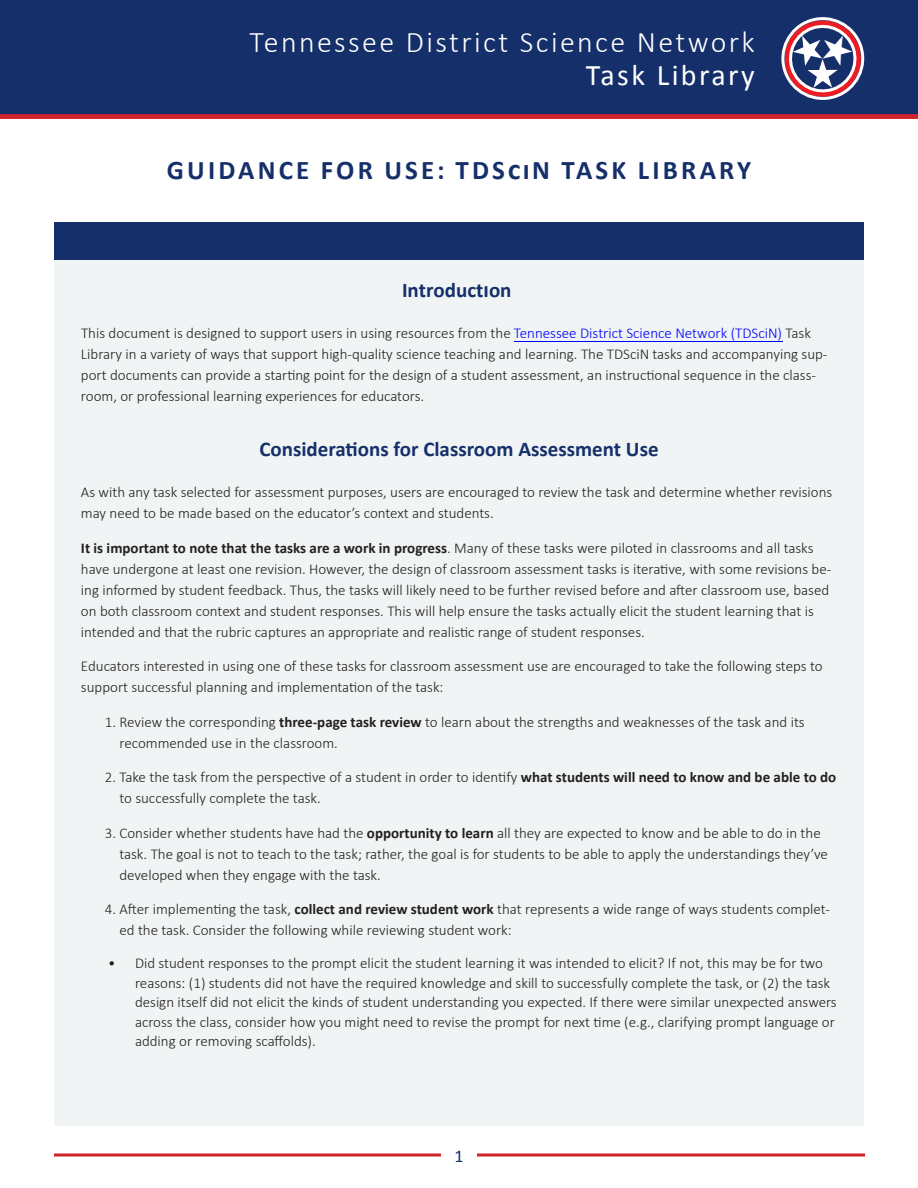
<style>
.page{position:relative;width:918px;height:1188px;background:#fff}
.page>*{position:absolute;margin:0;border:0;box-sizing:border-box;transform-origin:0 0}
.t1{font:300 30px "Calibri";letter-spacing:.08em;color:#fff}
.t2{font:30px "Calibri";letter-spacing:.08em;color:#fff}
.t3{font:700 27px "Calibri";letter-spacing:.12em;color:#152f6a}
.t4{font:700 21px "Calibri";color:#152f6a}
.t5{font:18px "Calibri";color:#152f6a}
.t6{font:300 15px/21px "Calibri";color:#231f20}
.s1{color:#00f}
.s2{font-weight:700}
</style>
<div class="page">
<div style="left:0;top:0;width:918px;height:117px;background:#152f6a"></div>
<hr style="left:54px;top:1154px;width:811px;height:2px;background:#d1232a">
<div style="left:441px;top:1139px;width:36px;height:32px;background:#fff"></div>
<div style="left:54px;top:222px;width:810px;height:38px;background:#152f6a"></div>
<div style="left:0;top:114px;width:918px;height:5px;background:#d1232a"></div>
<div style="left:54px;top:260px;width:810px;height:865px;background:#f0f4f5"></div>
<hr style="left:514px;top:341px;width:268px;height:1px;background:#00f">
<svg style="left:781px;top:17px;width:84px;height:83px"></svg>
<h1 class="t1" style="left:250px;top:24px;width:507px">Tennessee District Science Network</h1>
<h1 class="t2" style="left:586px;top:56px;width:170px">Task Library</h1>
<p class="t3" style="left:167px;top:153px;width:586px">GUIDANCE FOR USE: TDSciN TASK LIBRARY</p>
<p class="t4" style="left:402px;top:277px;width:111px">Introduction</p>
<p class="t6" style="left:81px;top:322px;width:748px">This document is designed to support users in using resources from the <span class="s1">Tennessee District Science Network (TDSciN)</span> Task Library in a variety of ways that support high-quality science teaching and learning. The TDSciN tasks and accompanying sup&shy;port documents can provide a starting point for the design of a student assessment, an instructional sequence in the class&shy;room, or professional learning experiences for educators.</p>
<p class="t4" style="left:259px;top:436px;width:401px">Considerations for Classroom Assessment Use</p>
<p class="t6" style="left:81px;top:481px;width:753px">As with any task selected for assessment purposes, users are encouraged to review the task and determine whether revisions may need to be made based on the educator’s context and students.</p>
<p class="t6" style="left:81px;top:536px;width:752px"><span class="s2">It is important to note that the tasks are a work in progress</span>. Many of these tasks were piloted in classrooms and all tasks have undergone at least one revision. However, the design of classroom assessment tasks is iterative, with some revisions be&shy;ing informed by student feedback. Thus, the tasks will likely need to be further revised before and after classroom use, based on both classroom context and student responses. This will help ensure the tasks actually elicit the student learning that is intended and that the rubric captures an appropriate and realistic range of student responses.</p>
<p class="t6" style="left:81px;top:655px;width:743px">Educators interested in using one of these tasks for classroom assessment use are encouraged to take the following steps to support successful planning and implementation of the task:</p>
<p class="t6" style="left:119px;top:710px;width:687px;text-indent:-15px">1. Review the corresponding <span class="s2">three-page task review</span> to learn about the strengths and weaknesses of the task and its recommended use in the classroom.</p>
<p class="t6" style="left:119px;top:766px;width:718px;text-indent:-15px">2. Take the task from the perspective of a student in order to identify <span class="s2">what students will need to know and be able to do </span>to successfully complete the task.</p>
<p class="t6" style="left:119px;top:821px;width:710px;text-indent:-15px">3. Consider whether students have had the <span class="s2">opportunity to learn</span> all they are expected to know and be able to do in the task. The goal is not to teach to the task; rather, the goal is for students to be able to apply the understandings they’ve developed when they engage with the task.</p>
<p class="t6" style="left:119px;top:898px;width:712px;text-indent:-15px">4. After implementing the task, <span class="s2">collect and review student work</span> that represents a wide range of ways students complet&shy;ed the task. Consider the following while reviewing student work:</p>
<p class="t6" style="left:135px;top:953px;width:703px;line-height:19.5px;text-indent:-27px">• Did student responses to the prompt elicit the student learning it was intended to elicit? If not, this may be for two reasons: (1) students did not have the required knowledge and skill to successfully complete the task, or (2) the task design itself did not elicit the kinds of student understanding you expected. If there were similar unexpected answers across the class, consider how you might need to revise the prompt for next time (e.g., clarifying prompt language or adding or removing scaffolds).</p>
<p class="t5" style="left:454px;top:1144px;width:11px">1</p>
</div>
